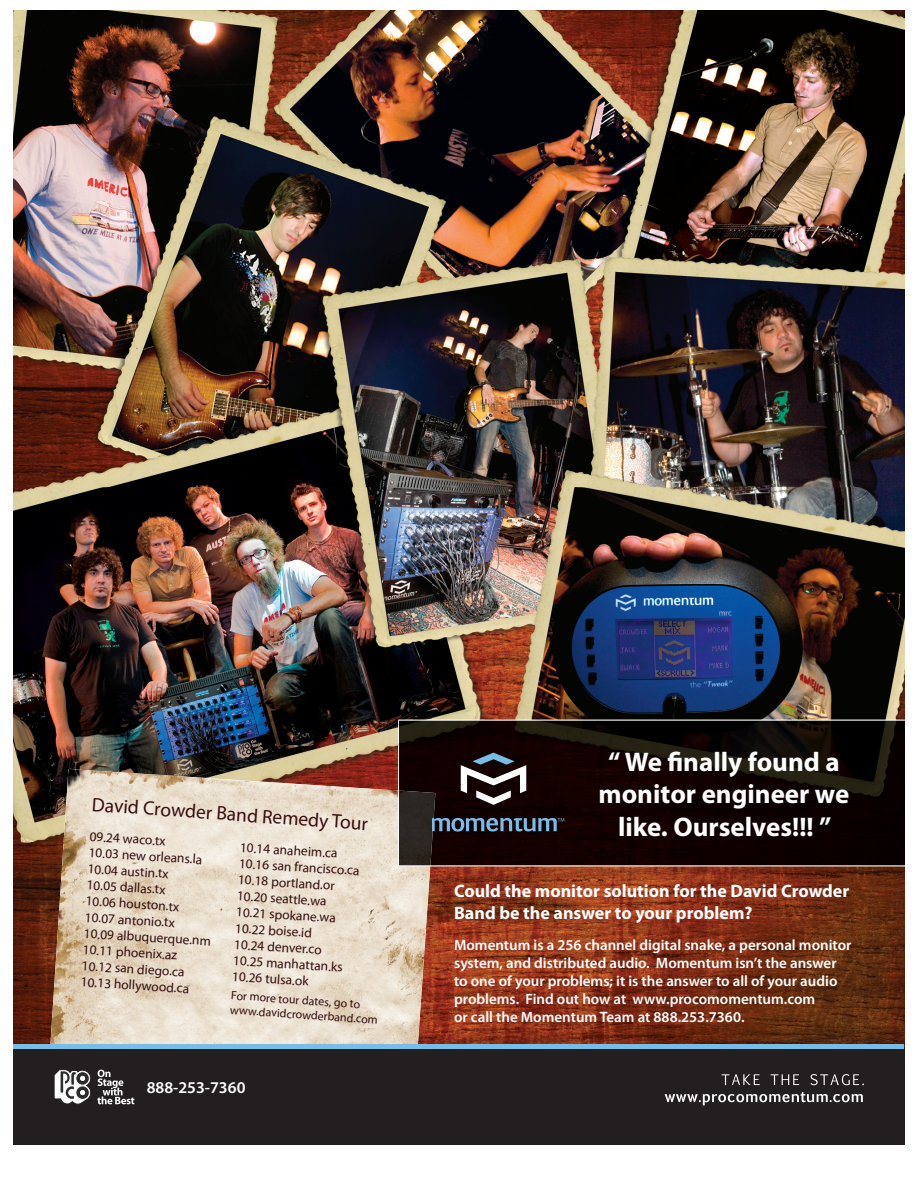
<style>
.page{position:relative;width:918px;height:1188px;background:#fff}
.page>*{position:absolute;margin:0;border:0;box-sizing:border-box;transform-origin:0 0}
.t1{font:700 27px/32.4px "Myriad Pro";color:#fff;text-align:center}
.t2{font:19.5px "Myriad Pro";color:#390e10}
.t3{font:700 18px/21.6px "Myriad Pro";color:#fff}
.t4{font:600 16.5px "Myriad Pro";color:#fff}
.t5{font:600 15px/18px "Myriad Pro";color:#fff}
.t6{font:13.5px/16.2px "Myriad Pro";color:#340e10}
.t7{font:12px/14.4px "Myriad Pro";color:#340e10}
</style>
<div class="page">
<img style="left:14px;top:10px;width:890px;height:477px">
<img style="left:14px;top:487px;width:418px;height:305px">
<img style="left:432px;top:487px;width:472px;height:233px">
<img style="left:14px;top:792px;width:36px;height:51px">
<img style="left:14px;top:843px;width:36px;height:202px">
<img style="left:430px;top:866px;width:474px;height:179px">
<img style="left:50px;top:769px;width:380px;height:276px">
<div style="left:14px;top:1049px;width:890px;height:95px;background:#231f20"></div>
<img style="left:398px;top:720px;width:506px;height:146px">
<img style="left:398px;top:791px;width:32px;height:75px">
<svg style="left:432px;top:818px;width:132px;height:14px;background:#41576b"></svg>
<svg style="left:461px;top:753px;width:65px;height:52px"></svg>
<hr style="left:14px;top:1045px;width:890px;height:4px;background:#78bde8">
<svg style="left:54px;top:1070px;width:37px;height:34px"></svg>
<div style="left:76px;top:1072px;width:13px;height:13px;background:#2b2c2b;border-radius:50%"></div>
<div style="left:76px;top:1072px;width:13px;height:13px;border:1px solid #fff;border-radius:50%"></div>
<div style="left:79px;top:1075px;width:7px;height:7px;background:#fff;border-radius:50%"></div>
<div style="left:79px;top:1075px;width:7px;height:7px;border:1px solid #231f20;border-radius:50%"></div>
<svg style="left:97px;top:1070px;width:37px;height:34px"></svg>
<svg style="left:722px;top:1074px;width:38px;height:11px"></svg>
<svg style="left:771px;top:1074px;width:28px;height:11px"></svg>
<svg style="left:810px;top:1074px;width:54px;height:11px"></svg>
<svg style="left:665px;top:1092px;width:198px;height:13px;background:#605d5d"></svg>
<h2 class="t2" style="left:93px;top:797px;width:278px;rotate:4deg">David Crowder Band Remedy Tour</h2>
<p class="t6" style="left:89px;top:829px;width:129px;rotate:3deg">09.24 waco.tx<br>10.03 new orleans.la<br>10.04 austin.tx<br>10.05 dallas.tx<br>10.06 houston.tx<br>10.07 antonio.tx<br>10.09 albuquerque.nm<br>10.11 phoenix.az<br>10.12 san diego.ca<br>10.13 hollywood.ca</p>
<p class="t6" style="left:239px;top:840px;width:123px;rotate:3deg">10.14 anaheim.ca<br>10.16 san francisco.ca<br>10.18 portland.or<br>10.20 seattle.wa<br>10.21 spokane.wa<br>10.22 boise.id<br>10.24 denver.co<br>10.25 manhattan.ks<br>10.26 tulsa.ok</p>
<p class="t7" style="left:232px;top:989px;width:150px;rotate:4deg">For more tour dates, go to www.davidcrowderband.com</p>
<p class="t4" style="left:147px;top:1082px;width:100px">888-253-7360</p>
<h1 class="t1" style="left:599px;top:747px;width:252px">“ We finally found a monitor engineer we like. Ourselves!!! ”</h1>
<h3 class="t3" style="left:454px;top:881px;width:397px">Could the monitor solution for the David Crowder<br>Band be the answer to your problem?</h3>
<p class="t5" style="left:454px;top:937px;width:399px">Momentum is a 256 channel digital snake, a personal monitor system, and distributed audio. Momentum isn’t the answer to one of your problems; it is the answer to all of your audio problems. Find out how at www.procomomentum.com<br>or call the Momentum Team at 888.253.7360.</p>
</div>
